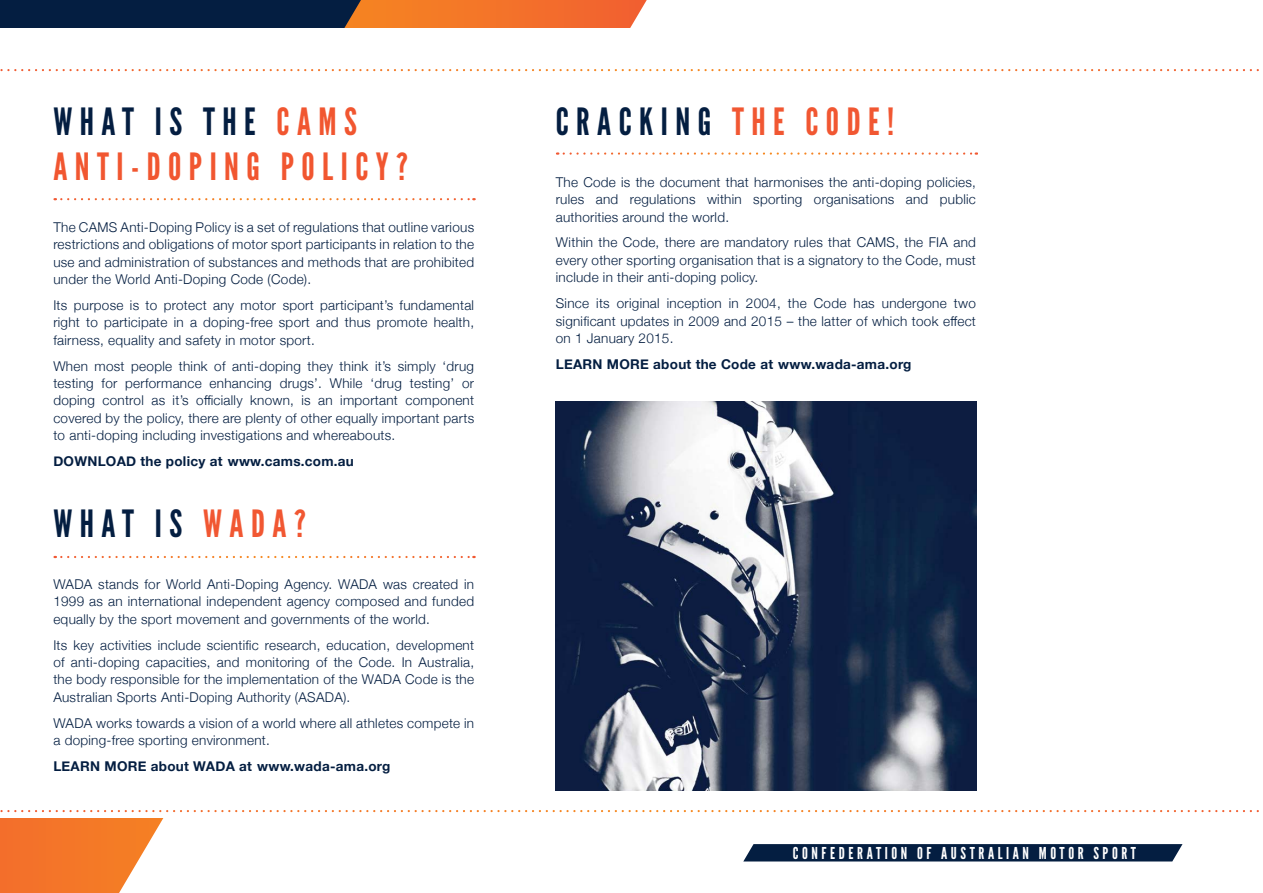
<style>
.page{position:relative;width:1263px;height:893px;background:#fff}
.page>*{position:absolute;margin:0;border:0;box-sizing:border-box;transform-origin:0 0}
.t1{font:37.5px/45px "League Gothic";letter-spacing:.2em;color:#f15630}
.t2{font:37.5px "League Gothic";letter-spacing:.2em;color:#041e41}
.t3{font:16.35px "League Gothic";letter-spacing:.22em;color:#fff}
.t4{font:300 13.5px/17.4px "Helvetica Neue";letter-spacing:.02em;color:#041e41;text-align:justify}
.t5{font:700 13.5px "Helvetica Neue";letter-spacing:.02em;color:#041e41}
.s1{color:#041e41}
.s2{color:#f15732}
</style>
<div class="page">
<svg style="left:743px;top:844px;width:439px;height:17px;background:#0b2446"></svg>
<svg style="left:418px;top:0;width:229px;height:28px;background:#f37432"></svg>
<svg style="left:0;top:0;width:418px;height:893px"></svg>
<div style="left:0;top:28px;width:1263px;height:789px;background:#fff"></div>
<svg style="left:0;top:810px;width:1259px;height:2px"></svg>
<svg style="left:0;top:69px;width:1259px;height:2px"></svg>
<svg style="left:61px;top:198px;width:413px;height:2px"></svg>
<svg style="left:564px;top:152px;width:413px;height:3px"></svg>
<svg style="left:61px;top:556px;width:413px;height:2px"></svg>
<img style="left:556px;top:401px;width:421px;height:390px">
<h1 class="t1" style="left:53px;top:99px;width:356px"><span class="s1">WHAT IS THE</span> CAMS<br>ANTI-DOPING POLICY?</h1>
<p class="t4" style="left:53px;top:217px;width:422px">The CAMS Anti-Doping Policy is a set of regulations that outline various restrictions and obligations of motor sport participants in relation to the use and administration of substances and methods that are prohibited under the World Anti-Doping Code (Code).</p>
<p class="t4" style="left:53px;top:295px;width:422px">Its purpose is to protect any motor sport participant’s fundamental right to participate in a doping-free sport and thus promote health, fairness, equality and safety in motor sport.</p>
<p class="t4" style="left:53px;top:356px;width:422px">When most people think of anti-doping they think it’s simply ‘drug testing for performance enhancing drugs’. While ‘drug testing’ or doping control as it’s officially known, is an important component covered by the policy, there are plenty of other equally important parts to anti-doping including investigations and whereabouts.</p>
<p class="t5" style="left:53px;top:451px;width:302px">DOWNLOAD the policy at www.cams.com.au</p>
<h1 class="t2" style="left:53px;top:501px;width:254px">WHAT IS <span class="s2">WADA?</span></h1>
<p class="t4" style="left:53px;top:574px;width:422px">WADA stands for World Anti-Doping Agency. WADA was created in 1999 as an international independent agency composed and funded equally by the sport movement and governments of the world.</p>
<p class="t4" style="left:53px;top:635px;width:422px">Its key activities include scientific research, education, development of anti-doping capacities, and monitoring of the Code. In Australia, the body responsible for the implementation of the WADA Code is the Australian Sports Anti-Doping Authority (ASADA).</p>
<p class="t4" style="left:53px;top:713px;width:422px">WADA works towards a vision of a world where all athletes compete in a doping-free sporting environment.</p>
<p class="t5" style="left:53px;top:755px;width:338px">LEARN MORE about WADA at www.wada-ama.org</p>
<h1 class="t2" style="left:556px;top:99px;width:340px">CRACKING <span class="s2">THE CODE!</span></h1>
<p class="t4" style="left:556px;top:172px;width:422px">The Code is the document that harmonises the anti-doping policies, rules and regulations within sporting organisations and public authorities around the world.</p>
<p class="t4" style="left:556px;top:233px;width:422px">Within the Code, there are mandatory rules that CAMS, the FIA and every other sporting organisation that is a signatory to the Code, must include in their anti-doping policy.</p>
<p class="t4" style="left:556px;top:294px;width:422px">Since its original inception in 2004, the Code has undergone two significant updates in 2009 and 2015 – the latter of which took effect on 1 January 2015.</p>
<p class="t5" style="left:556px;top:353px;width:357px">LEARN MORE about the Code at www.wada-ama.org</p>
<p class="t3" style="left:793px;top:843px;width:345px">CONFEDERATION OF AUSTRALIAN MOTOR SPORT</p>
</div>
